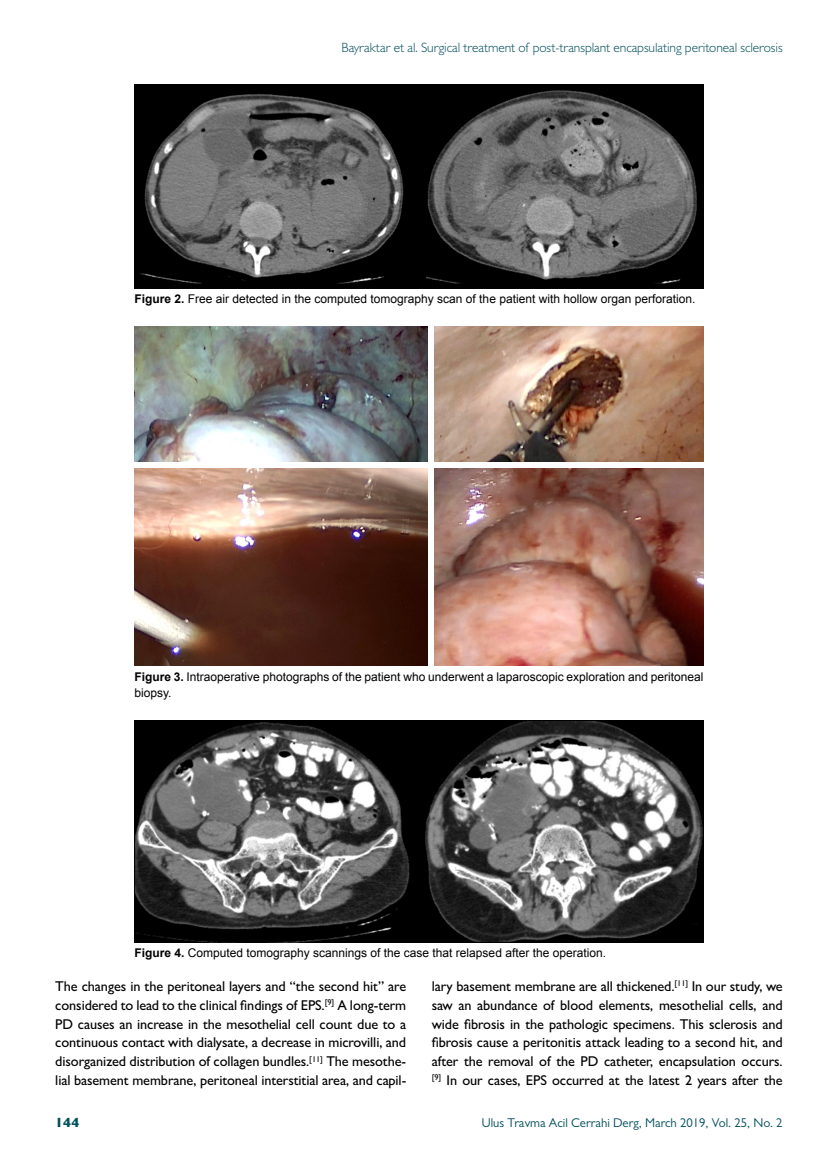
<style>
.page{position:relative;width:838px;height:1170px;background:#fff}
.page>*{position:absolute;margin:0;border:0;box-sizing:border-box;transform-origin:0 0}
.t1{font:500 14.25px/18.9px "Gill Sans MT Pro";letter-spacing:-.005em;color:#000;text-align:justify}
.t2{font:300 13.5px "Gill Sans MT Pro";letter-spacing:-.005em;color:#004f5a}
.t3{font:800 13.5px "Gill Sans MT Pro";color:#004f5a}
.t4{font:12.75px "Gill Sans MT Pro";color:#004f5a}
.t5{font:12px/16.5px "Arial";color:#000}
.s1{font-weight:700}
</style>
<div class="page">
<img style="left:134px;top:85px;width:569px;height:203px">
<img style="left:134px;top:326px;width:293px;height:135px">
<img style="left:434px;top:326px;width:269px;height:135px">
<img style="left:134px;top:469px;width:293px;height:197px">
<img style="left:434px;top:469px;width:269px;height:197px">
<img style="left:134px;top:721px;width:569px;height:221px">
<p class="t2" style="left:341px;top:39px;width:442px">Bayraktar et al. Surgical treatment of post-transplant encapsulating peritoneal sclerosis</p>
<p class="t5" style="left:134px;top:290px;width:562px"><span class="s1">Figure 2.</span> Free air detected in the computed tomography scan of the patient with hollow organ perforation.</p>
<p class="t5" style="left:134px;top:668px;width:571px"><span class="s1">Figure 3.</span> Intraoperative photographs of the patient who underwent a laparoscopic exploration and peritoneal biopsy.</p>
<p class="t5" style="left:134px;top:944px;width:473px"><span class="s1">Figure 4.</span> Computed tomography scannings of the case that relapsed after the operation.</p>
<p class="t1" style="left:55px;top:976px;width:352px">The changes in the peritoneal layers and “the second hit” are considered to lead to the clinical findings of EPS.<sup>[9]</sup> A long-term PD causes an increase in the mesothelial cell count due to a continuous contact with dialysate, a decrease in microvilli, and disorganized distribution of collagen bundles.<sup>[11]</sup> The mesothe&shy;lial basement membrane, peritoneal interstitial area, and capil-</p>
<p class="t1" style="left:432px;top:976px;width:352px">lary basement membrane are all thickened.<sup>[11]</sup> In our study, we saw an abundance of blood elements, mesothelial cells, and wide fibrosis in the pathologic specimens. This sclerosis and fibrosis cause a peritonitis attack leading to a second hit, and after the removal of the PD catheter, encapsulation occurs. <sup>[9]</sup> In our cases, EPS occurred at the latest 2 years after the</p>
<p class="t3" style="left:55px;top:1114px;width:26px">144</p>
<p class="t4" style="left:482px;top:1115px;width:302px">Ulus Travma Acil Cerrahi Derg, March 2019, Vol. 25, No. 2</p>
</div>
